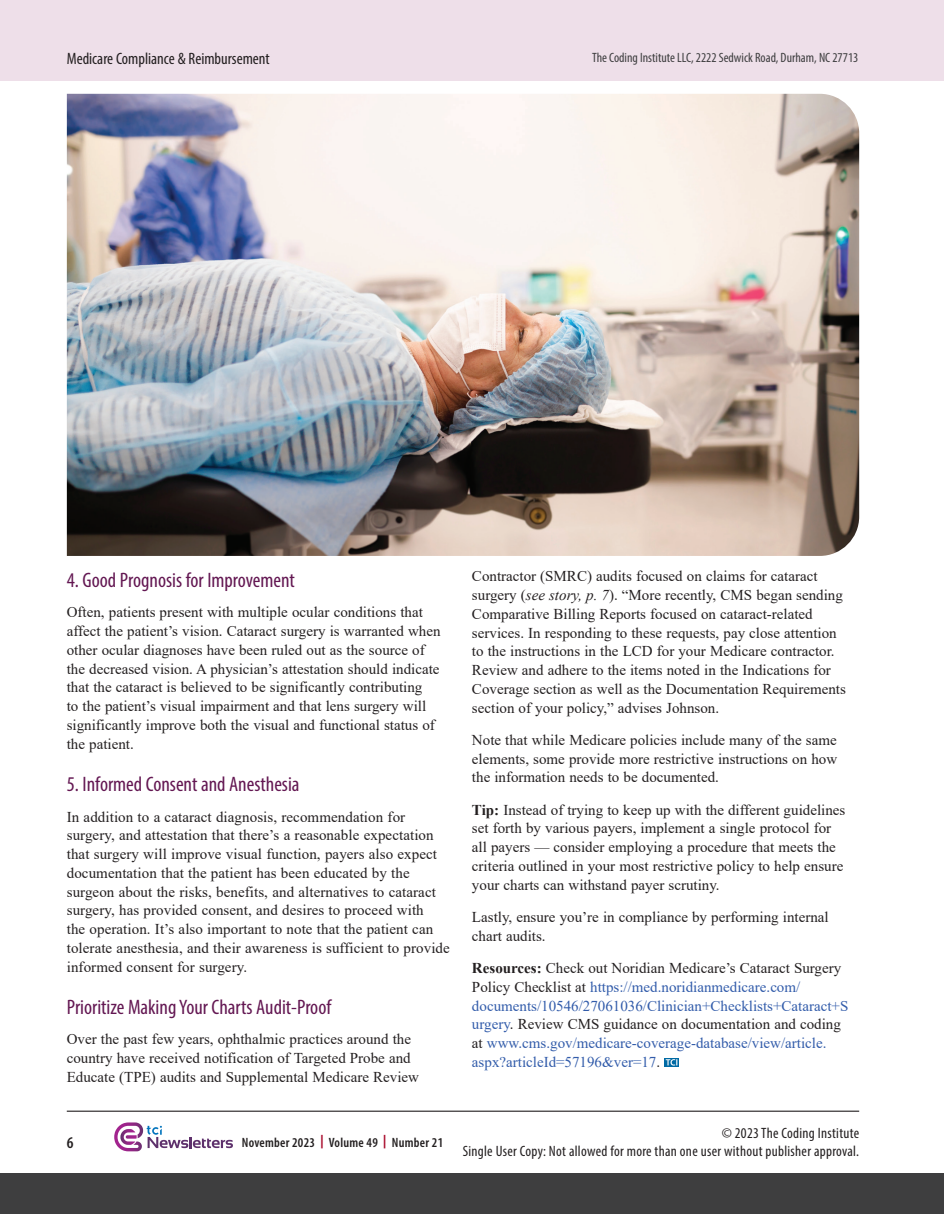
<style>
.page{position:relative;width:944px;height:1214px;background:#fff}
.page>*{position:absolute;margin:0;border:0;box-sizing:border-box;transform-origin:0 0}
.Subhead{font:condensed 21px "Myriad Pro";color:#631752}
.t1{font:condensed 16.5px "Myriad Pro";color:#231f20}
.t2{font:600 condensed 16.5px "Myriad Pro";color:#231f20}
.Body{font:15px/18.8px "Times New Roman";color:#231f20}
.Body-2{font:15px/18.8px "Times New Roman";color:#325caa}
.t3{font:condensed 15px/18px "Myriad Pro";letter-spacing:.02em;color:#231f20;text-align:right}
.t4{font:condensed 13.5px "Myriad Pro";color:#3e3e3f}
.t5{font:600 condensed 13.5px "Myriad Pro";letter-spacing:.02em;color:#231f20}
.s1{font-style:italic}
.s2{font-weight:700}
.s3{font-weight:700;color:#231f20}
.s4{color:#231f20}
.s5{font-weight:700;font-stretch:normal;color:#a90a2b}
</style>
<div class="page">
<div style="left:0;top:0;width:944px;height:80px;background:#eedfe9"></div>
<hr style="left:67px;top:1110px;width:792px;height:1px;background:#231f20">
<svg style="left:114px;top:1122px;width:119px;height:30px"></svg>
<div style="left:0;top:1173px;width:944px;height:41px;background:#3e3e3f"></div>
<svg style="left:664px;top:1058px;width:15px;height:8px"></svg>
<svg style="left:665px;top:1059px;width:12px;height:6px"></svg>
<img style="left:67px;top:94px;width:792px;height:462px">
<p class="t1" style="left:67px;top:48px;width:204px">Medicare Compliance &amp; Reimbursement</p>
<p class="t4" style="left:592px;top:49px;width:268px">The Coding Institute LLC, 2222 Sedwick Road, Durham, NC 27713</p>
<p class="Subhead" style="left:67px;top:567px;width:229px">4. Good Prognosis for Improvement</p>
<p class="Body" style="left:67px;top:602px;width:375px">Often, patients present with multiple ocular conditions that affect the patient’s vision. Cataract surgery is warranted when other ocular diagnoses have been ruled out as the source of the decreased vision. A physician’s attestation should indicate that the cataract is believed to be significantly contributing<br>to the patient’s visual impairment and that lens surgery will significantly improve both the visual and functional status of the patient.</p>
<p class="Subhead" style="left:67px;top:771px;width:234px">5. Informed Consent and Anesthesia</p>
<p class="Body" style="left:67px;top:806px;width:384px">In addition to a cataract diagnosis, recommendation for surgery, and attestation that there’s a reasonable expectation that surgery will improve visual function, payers also expect documentation that the patient has been educated by the surgeon about the risks, benefits, and alternatives to cataract surgery, has provided consent, and desires to proceed with<br>the operation. It’s also important to note that the patient can tolerate anesthesia, and their awareness is sufficient to provide informed consent for surgery.</p>
<p class="Subhead" style="left:67px;top:994px;width:266px">Prioritize Making Your Charts Audit-Proof</p>
<p class="Body" style="left:67px;top:1029px;width:354px">Over the past few years, ophthalmic practices around the country have received notification of Targeted Probe and<br>Educate (TPE) audits and Supplemental Medicare Review</p>
<p class="Body" style="left:472px;top:566px;width:375px">Contractor (SMRC) audits focused on claims for cataract surgery (<span class="s1">see story, p. 7</span>). “More recently, CMS began sending Comparative Billing Reports focused on cataract-related services. In responding to these requests, pay close attention to the instructions in the LCD for your Medicare contractor.<br>Review and adhere to the items noted in the Indications for Coverage section as well as the Documentation Requirements section of your policy,” advises Johnson.</p>
<p class="Body" style="left:472px;top:730px;width:367px;text-align:justify">Note that while Medicare policies include many of the same elements, some provide more restrictive instructions on how the information needs to be documented.</p>
<p class="Body" style="left:472px;top:799px;width:375px"><span class="s2">Tip:</span> Instead of trying to keep up with the different guidelines set forth by various payers, implement a single protocol for all payers — consider employing a procedure that meets the criteria outlined in your most restrictive policy to help ensure your charts can withstand payer scrutiny.</p>
<p class="Body" style="left:472px;top:907px;width:358px">Lastly, ensure you’re in compliance by performing internal chart audits.</p>
<p class="Body-2" style="left:472px;top:958px;width:378px"><span class="s3">Resources:</span> <span class="s4">Check out Noridian Medicare’s Cataract Surgery Policy Checklist at</span> https://med.noridianmedicare.com/ documents/10546/27061036/Clinician+Checklists+Cataract+S urgery<span class="s4">. Review CMS guidance on documentation and coding at</span> www.cms.gov/medicare-coverage-database/view/article. aspx?articleId=57196&amp;ver=17<span class="s4">.</span></p>
<p class="t2" style="left:67px;top:1132px;width:8px">6</p>
<p class="t5" style="left:242px;top:1134px;width:203px">November 2023 <span class="s5">|</span> Volume 49 <span class="s5">|</span> Number 21</p>
<p class="t3" style="left:462px;top:1124px;width:398px">© 2023 The Coding Institute<br>Single User Copy: Not allowed for more than one user without publisher approval.</p>
</div>
